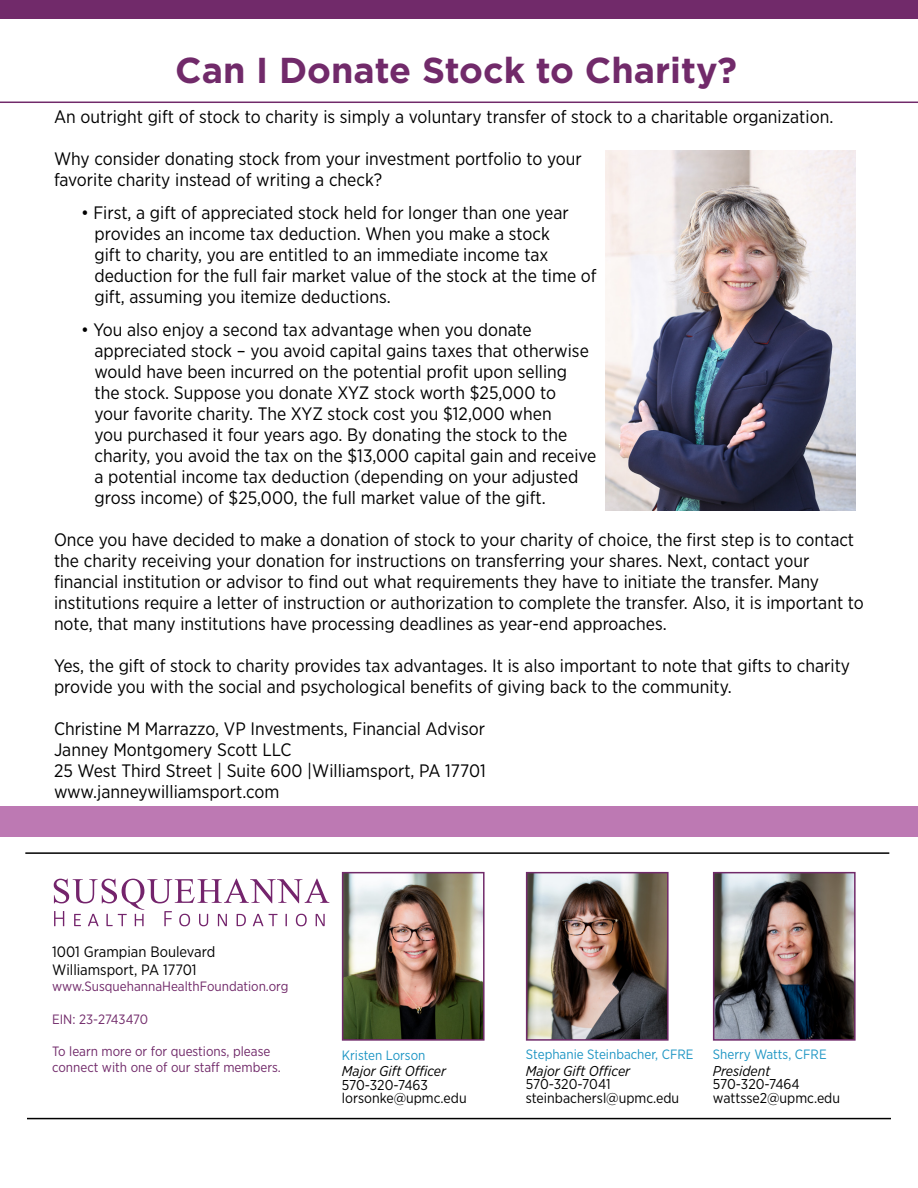
<style>
.page{position:relative;width:918px;height:1188px;background:#fff}
.page>*{position:absolute;margin:0;border:0;box-sizing:border-box;transform-origin:0 0}
.t1{font:700 36px "Gotham";color:#712a6a}
.t2{font:18px/21px "Gotham Narrow";color:#000}
.t3{font:15px/18px "Gotham Narrow";color:#000}
.t4{font:14.25px/13.5px "Gotham Narrow";color:#000}
.t5{font:italic 14.25px "Gotham Narrow";color:#000}
.t6{font:13.5px/16.2px "Gotham Narrow";color:#712a6a}
.t7{font:13.5px "Gotham Narrow";color:#1f96c4}
.t8{font:13.5px "Gotham Narrow";color:#1f96c5}
.s1{font-style:italic}
</style>
<div class="page">
<hr style="left:27px;top:1118px;width:864px;height:1px;background:#000">
<img style="left:345px;top:875px;width:137px;height:163px">
<div style="left:342px;top:872px;width:143px;height:169px;border:2px solid #712a6a"></div>
<img style="left:529px;top:875px;width:137px;height:163px">
<div style="left:526px;top:872px;width:143px;height:169px;border:2px solid #712a6a"></div>
<img style="left:716px;top:875px;width:137px;height:163px">
<div style="left:713px;top:872px;width:143px;height:169px;border:2px solid #712a6a"></div>
<svg style="left:54px;top:879px;width:275px;height:47px"></svg>
<hr style="left:25px;top:852px;width:864px;height:2px;background:#000">
<div style="left:0;top:0;width:918px;height:18px;background:#712a6a"></div>
<hr style="left:0;top:102px;width:918px;height:1px;background:#712a6a">
<img style="left:606px;top:151px;width:250px;height:360px">
<div style="left:0;top:807px;width:918px;height:30px;background:#bd79b3"></div>
<p class="t1" style="left:175px;top:46px;width:563px">Can I Donate Stock to Charity?</p>
<p class="t2" style="left:54px;top:106px;width:781px">An outright gift of stock to charity is simply a voluntary transfer of stock to a charitable organization.</p>
<p class="t2" style="left:54px;top:148px;width:529px">Why consider donating stock from your investment portfolio to your favorite charity instead of writing a check?</p>
<p class="t2" style="left:81px;top:202px;width:489px">• First, a gift of appreciated stock held for longer than one year</p>
<p class="t2" style="left:94px;top:223px;width:504px">provides an income tax deduction. When you make a stock<br>gift to charity, you are entitled to an immediate income tax deduction for the full fair market value of the stock at the time of gift, assuming you itemize deductions.</p>
<p class="t2" style="left:94px;top:319px;width:504px;text-indent:-14px">• You also enjoy a second tax advantage when you donate appreciated stock – you avoid capital gains taxes that otherwise would have been incurred on the potential profit upon selling the stock. Suppose you donate XYZ stock worth $25,000 to<br>your favorite charity. The XYZ stock cost you $12,000 when<br>you purchased it four years ago. By donating the stock to the charity, you avoid the tax on the $13,000 capital gain and receive a potential income tax deduction (depending on your adjusted gross income) of $25,000, the full market value of the gift.</p>
<p class="t2" style="left:54px;top:529px;width:811px">Once you have decided to make a donation of stock to your charity of choice, the first step is to contact the charity receiving your donation for instructions on transferring your shares. Next, contact your financial institution or advisor to find out what requirements they have to initiate the transfer. Many institutions require a letter of instruction or authorization to complete the transfer. Also, it is important to note, that many institutions have processing deadlines as year-end approaches.</p>
<p class="t2" style="left:54px;top:655px;width:798px">Yes, the gift of stock to charity provides tax advantages. It is also important to note that gifts to charity provide you with the social and psychological benefits of giving back to the community.</p>
<p class="t2" style="left:54px;top:718px;width:433px">Christine M Marrazzo, VP Investments, Financial Advisor</p>
<p class="t2" style="left:54px;top:739px;width:239px">Janney Montgomery Scott LLC</p>
<p class="t2" style="left:54px;top:760px;width:433px">25 West Third Street | Suite 600 |Williamsport, PA 17701</p>
<p class="t2" style="left:54px;top:781px;width:227px">www.janneywilliamsport.com</p>
<p class="t3" style="left:52px;top:942px;width:165px">1001 Grampian Boulevard<br>Williamsport, PA 17701</p>
<p class="t6" style="left:52px;top:978px;width:238px">www.SusquehannaHealthFoundation.org</p>
<p class="t6" style="left:52px;top:1011px;width:97px">EIN: 23-2743470</p>
<p class="t6" style="left:52px;top:1043px;width:230px">To learn more or for questions, please connect with one of our staff members.</p>
<p class="t8" style="left:342px;top:1047px;width:85px">Kristen Lorson</p>
<p class="t5" style="left:342px;top:1062px;width:106px">Major Gift Officer</p>
<p class="t4" style="left:342px;top:1078px;width:126px">570-320-7463 lorsonke@upmc.edu</p>
<p class="t7" style="left:526px;top:1046px;width:169px">Stephanie Steinbacher, CFRE</p>
<p class="t4" style="left:526px;top:1064px;width:155px"><span class="s1">Major Gift Officer<br></span>570-320-7041 steinbachersl@upmc.edu</p>
<p class="t7" style="left:713px;top:1046px;width:115px">Sherry Watts, CFRE</p>
<p class="t4" style="left:713px;top:1064px;width:129px"><span class="s1">President<br></span>570-320-7464 wattsse2@upmc.edu</p>
</div>
